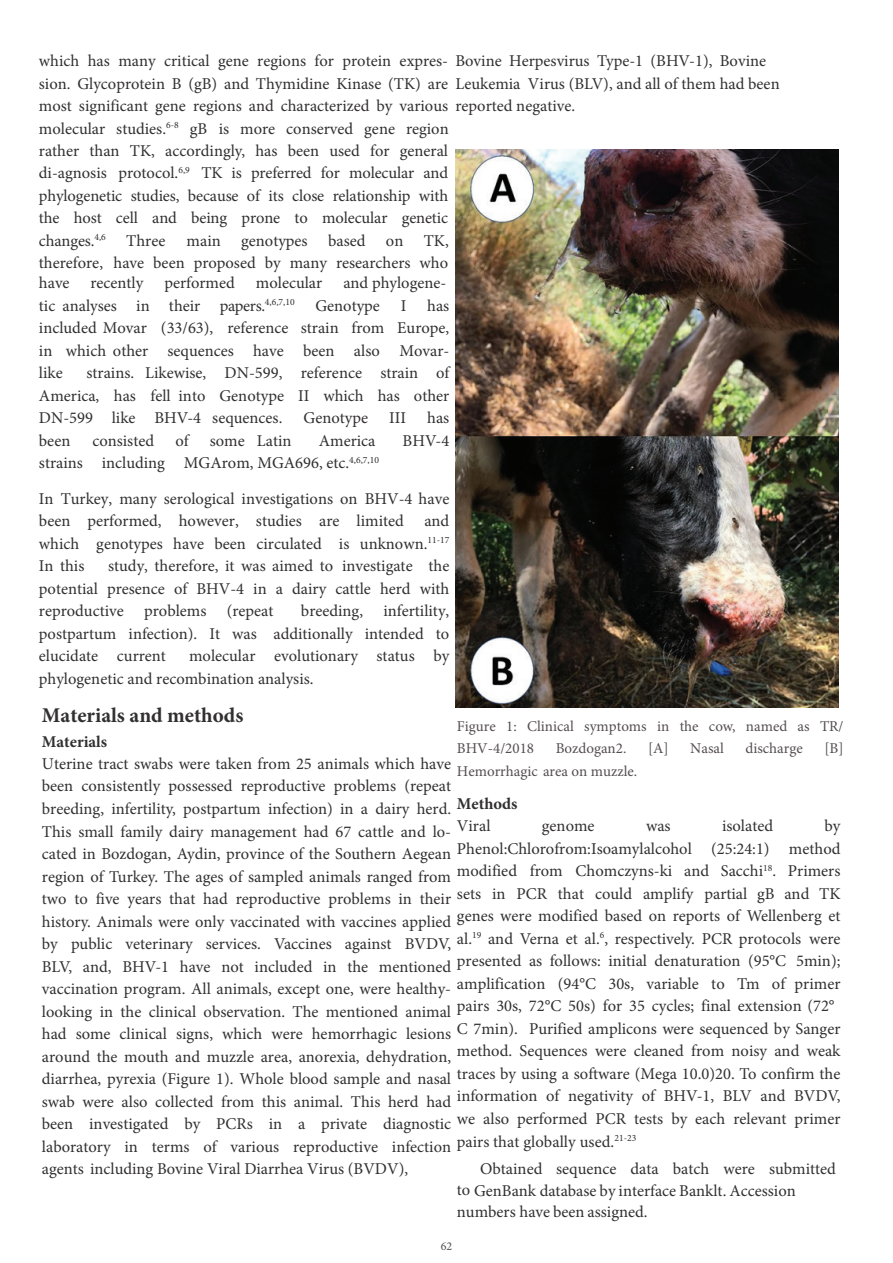
<style>
.page{position:relative;width:893px;height:1263px;background:#fff}
.page>*{position:absolute;margin:0;border:0;box-sizing:border-box;transform-origin:0 0}
.t1{font:700 21px "Minion Pro";color:#312f30}
.t2{font:16.5px/22.5px "Minion Pro";color:#312f30;text-align:justify}
.t3{font:700 16.5px "Minion Pro";color:#312f30}
.t4{font:15px/22.5px "Minion Pro";color:#554e50}
.t5{font:12px "Minion Pro";color:#554e50}
</style>
<div class="page">
<img style="left:455px;top:150px;width:384px;height:557px">
<p class="t2" style="left:39px;top:50px;width:742px;text-align:left">which has many critical gene regions for protein expres- Bovine Herpesvirus Type-1 (BHV-1), Bovine sion. Glycoprotein B (gB) and Thymidine Kinase (TK) are Leukemia Virus (BLV), and all of them had been most significant gene regions and characterized by various reported negative.<br>molecular studies.<sup>6-8</sup> gB is more conserved gene region<br>rather than TK, accordingly, has been used for general<br>di-agnosis protocol.<sup>6,9</sup> TK is preferred for molecular and<br>phylogenetic studies, because of its close relationship with<br>the host cell and being prone to molecular genetic<br>changes.<sup>4,6</sup> Three</p>
<p class="t2" style="left:39px;top:229px;width:411px;text-align:right">main genotypes based on TK,<br>therefore, have been proposed by many researchers who</p>
<p class="t2" style="left:39px;top:272px;width:32px">have</p>
<p class="t2" style="left:90px;top:272px;width:54px">recently</p>
<p class="t2" style="left:164px;top:272px;width:72px">performed</p>
<p class="t2" style="left:256px;top:272px;width:68px">molecular</p>
<p class="t2" style="left:343px;top:272px;width:104px">and phylogene-</p>
<p class="t2" style="left:39px;top:294px;width:257px">tic analyses in their papers.<sup>4,6,7,10</sup></p>
<p class="t2" style="left:315px;top:294px;width:66px">Genotype</p>
<p class="t2" style="left:401px;top:294px;width:7px">I</p>
<p class="t2" style="left:39px;top:294px;width:412px;text-indent:388px">has included Movar (33/63), reference strain from Europe, in which other sequences have been also Movar&shy;like</p>
<p class="t2" style="left:39px;top:362px;width:412px;text-indent:48px">strains. Likewise, DN-599, reference strain of America, has fell into Genotype II which has other DN-599 like BHV-4 sequences.</p>
<p class="t2" style="left:304px;top:407px;width:66px">Genotype</p>
<p class="t2" style="left:389px;top:407px;width:18px">III</p>
<p class="t2" style="left:427px;top:407px;width:24px">has</p>
<p class="t2" style="left:39px;top:429px;width:33px">been</p>
<p class="t2" style="left:92px;top:429px;width:63px">consisted</p>
<p class="t2" style="left:175px;top:429px;width:15px">of</p>
<p class="t2" style="left:210px;top:429px;width:83px">some Latin</p>
<p class="t2" style="left:319px;top:429px;width:58px">America</p>
<p class="t2" style="left:403px;top:429px;width:48px">BHV-4</p>
<p class="t2" style="left:39px;top:445px;width:412px;line-height:35.5px">strains including MGArom, MGA696, etc.<sup>4,6,7,10<br></sup>In Turkey, many serological investigations on BHV-4 have</p>
<p class="t2" style="left:39px;top:510px;width:412px">been performed, however, studies are limited and which genotypes have been circulated is unknown.<sup>11-17<br></sup>In this</p>
<p class="t2" style="left:39px;top:555px;width:412px;text-indent:69px">study, therefore, it was aimed to investigate the potential presence of BHV-4 in a dairy cattle herd with reproductive problems (repeat</p>
<p class="t2" style="left:39px;top:600px;width:412px;text-indent:262px">breeding, infertility, postpartum infection). It was additionally intended to elucidate current</p>
<p class="t2" style="left:39px;top:645px;width:412px;text-indent:150px">molecular evolutionary status by phylogenetic and recombination analysis.</p>
<p class="t1" style="left:42px;top:700px;width:203px">Materials and methods</p>
<p class="t3" style="left:42px;top:730px;width:67px">Materials</p>
<p class="t2" style="left:42px;top:752px;width:411px">Uterine tract swabs were taken from 25 animals which have been consistently possessed reproductive problems (repeat breeding, infertility, postpartum infection) in a dairy herd.<br>This small family dairy management had 67 cattle and lo&shy;cated in Bozdogan, Aydin, province of the Southern Aegean region of Turkey. The ages of sampled animals ranged from two to five years that had reproductive problems in their history. Animals were only vaccinated with vaccines applied by public veterinary services. Vaccines against BVDV, BLV, and, BHV-1 have not included in the mentioned vaccination program. All animals, except one, were healthy&shy;looking in the clinical observation. The mentioned animal had some clinical signs, which were hemorrhagic lesions around the mouth and muzzle area, anorexia, dehydration, diarrhea, pyrexia (Figure 1). Whole blood sample and nasal swab were also collected from this animal. This herd had been investigated by PCRs in a private diagnostic laboratory in terms of various reproductive infection agents including Bovine Viral Diarrhea Virus (BVDV),</p>
<p class="t4" style="left:457px;top:715px;width:388px">Figure 1: Clinical symptoms in the cow, named as TR/<br>BHV-4/2018</p>
<p class="t4" style="left:556px;top:737px;width:72px">Bozdogan2.</p>
<p class="t4" style="left:648px;top:737px;width:22px">[A]</p>
<p class="t4" style="left:690px;top:737px;width:35px">Nasal</p>
<p class="t4" style="left:745px;top:737px;width:59px">discharge</p>
<p class="t4" style="left:824px;top:737px;width:21px">[B]</p>
<p class="t4" style="left:457px;top:760px;width:182px">Hemorrhagic area on muzzle.</p>
<p class="t3" style="left:457px;top:792px;width:62px">Methods</p>
<p class="t2" style="left:457px;top:815px;width:35px">Viral</p>
<p class="t2" style="left:542px;top:815px;width:54px">genome</p>
<p class="t2" style="left:646px;top:815px;width:26px">was</p>
<p class="t2" style="left:722px;top:815px;width:53px">isolated</p>
<p class="t2" style="left:457px;top:815px;width:385px;text-align:left;text-indent:368px">by Phenol:Chlorofrom:Isoamylalcohol (25:24:1) method modified from Chomczyns-ki and Sacchi<sup>18</sup>. Primers sets in PCR that could amplify partial gB and TK genes were modified based on reports of Wellenberg et al.<sup>19</sup> and Verna et al.<sup>6</sup>, respectively. PCR protocols were presented as follows: initial denaturation (95°C 5min); amplification (94°C 30s, variable to Tm of primer pairs 30s, 72°C 50s) for 35 cycles; final extension (72° C 7min). Purified amplicons were sequenced by Sanger method. Sequences were cleaned from noisy and weak traces by using a software (Mega 10.0)20. To confirm the information of negativity of BHV-1, BLV and BVDV, we also performed PCR tests by each relevant primer pairs that globally used.<sup>21-23</sup></p>
<p class="t2" style="left:457px;top:1158px;width:380px;line-height:21.8px;text-align:left;text-indent:23px">Obtained sequence data batch were submitted to GenBank database by interface Banklt. Accession numbers have been assigned.</p>
<p class="t5" style="left:441px;top:1238px;width:13px">62</p>
</div>
